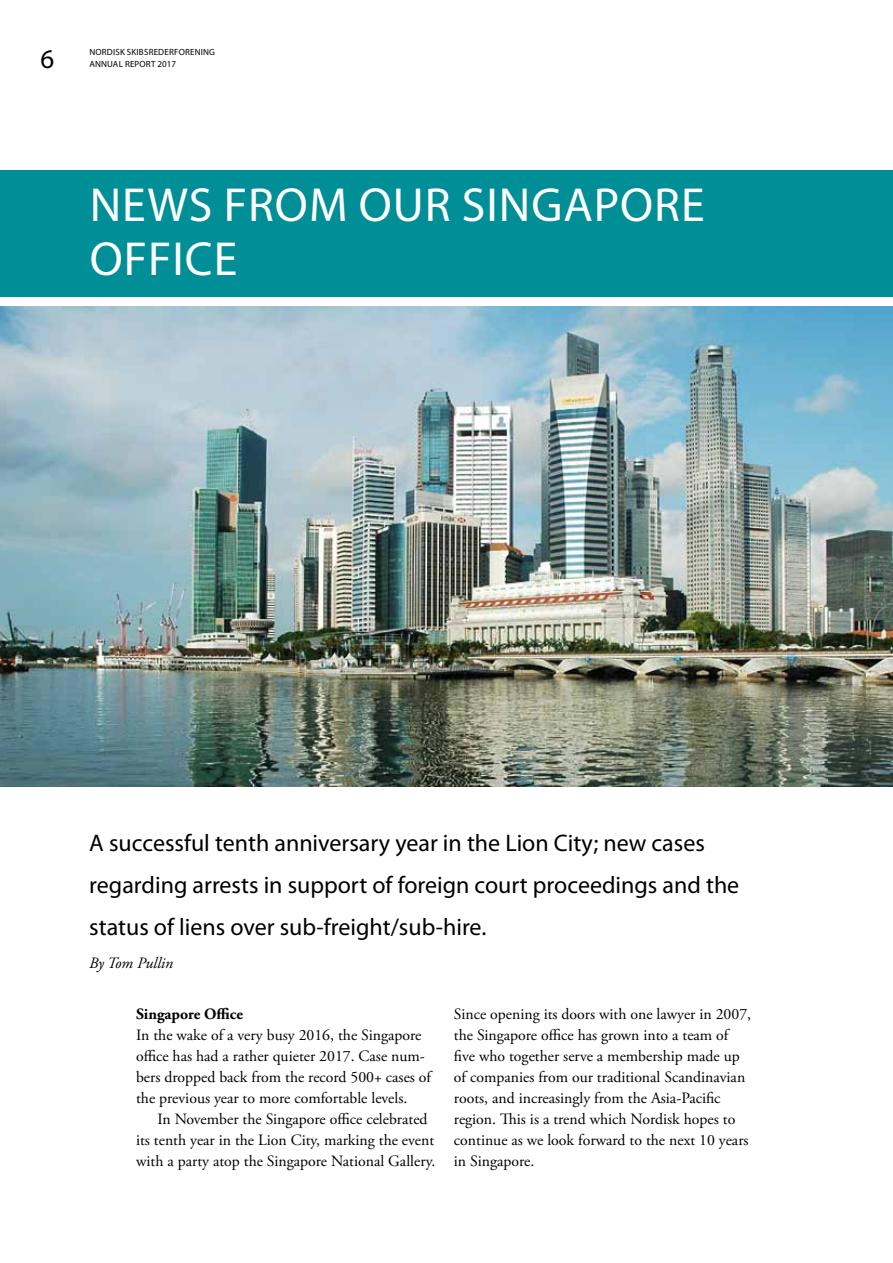
<style>
.page{position:relative;width:893px;height:1263px;background:#fff}
.page>*{position:absolute;margin:0;border:0;box-sizing:border-box;transform-origin:0 0}
.t1{font:48px "Myriad Pro";letter-spacing:.02em;color:#fff}
.t2{font:27px "Myriad Pro";color:#000}
.t3{font:24px/42px "Myriad Pro";color:#000}
.t4{font:15.75px/21px "Adobe Garamond Pro";color:#000}
.t5{font:700 15.75px "Adobe Garamond Pro";color:#000}
.t6{font:italic 15.75px "Adobe Garamond Pro";color:#000}
.t7{font:9px "Myriad Pro";letter-spacing:.02em;color:#000}
</style>
<div class="page">
<img style="left:0;top:307px;width:893px;height:480px">
<div style="left:0;top:170px;width:893px;height:127px;background:#008e97"></div>
<h2 class="t2" style="left:40px;top:43px;width:15px">6</h2>
<p class="t7" style="left:89px;top:46px;width:7px">nord</p>
<p class="t7" style="left:113px;top:46px;width:42px">isk skiBsrederforen</p>
<p class="t7" style="left:201px;top:46px;width:16px">ing</p>
<p class="t7" style="left:89px;top:58px;width:7px">ann</p>
<p class="t7" style="left:107px;top:58px;width:24px">ual report</p>
<p class="t7" style="left:158px;top:58px;width:20px">2017</p>
<h1 class="t1" style="left:90px;top:175px;width:165px">News from</h1>
<h1 class="t1" style="left:359px;top:175px;width:234px">our Singapore</h1>
<h1 class="t1" style="left:90px;top:229px;width:144px">Office</h1>
<h3 class="t3" style="left:89px;top:822px;width:651px">A successful tenth anniversary year in the Lion City; new cases regarding arrests in support of foreign court proceedings and the status of liens over sub-freight/sub-hire.</h3>
<p class="t6" style="left:89px;top:953px;width:85px">By Tom Pullin</p>
<p class="t5" style="left:136px;top:1005px;width:108px">Singapore Office</p>
<p class="t4" style="left:136px;top:1025px;width:297px">In the wake of a very busy 2016, the Singapore office has had a rather quieter 2017. Case num&shy;bers dropped back from the record 500+ cases of the previous year to more comfortable levels.</p>
<p class="t4" style="left:136px;top:1109px;width:301px;text-indent:21px">In November the Singapore office celebrated its tenth year in the Lion City, marking the event with a party atop the Singapore National Gallery.</p>
<p class="t4" style="left:454px;top:1004px;width:299px">Since opening its doors with one lawyer in 2007, the Singapore office has grown into a team of five who together serve a membership made up of companies from our traditional Scandinavian roots, and increasingly from the Asia-Pacific region. This is a trend which Nordisk hopes to continue as we look forward to the next 10 years in Singapore.</p>
</div>
